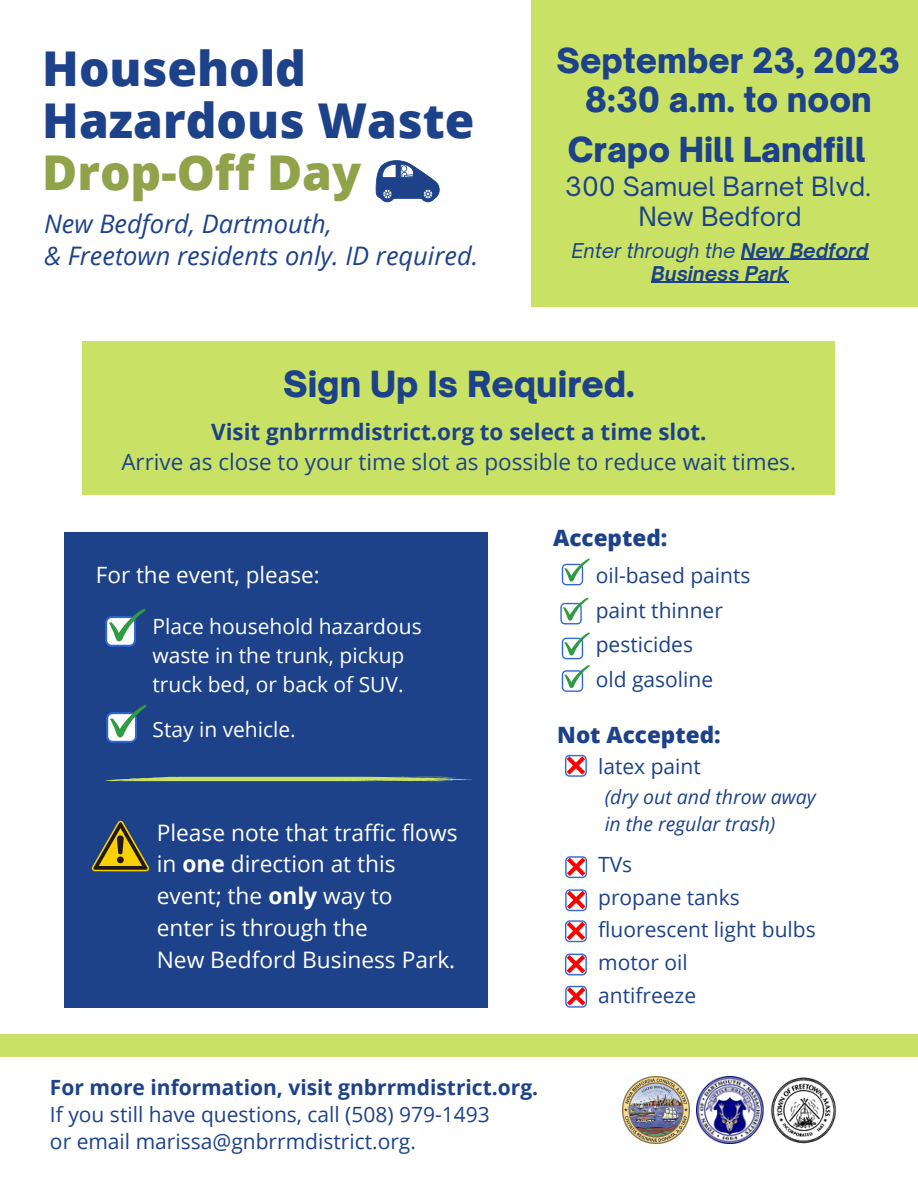
<style>
.page{position:relative;width:918px;height:1188px;background:#fff}
.page>*{position:absolute;margin:0;border:0;box-sizing:border-box;transform-origin:0 0}
.t1{font:800 48px "Open Sans";color:#1d428a}
.t2{font:800 48px "Open Sans";color:#90a24a}
.t3{font:900 34.5px "Open Sauce One";color:#1d428a}
.t4{font:900 33px "Open Sauce One";color:#1d428a}
.t5{font:italic 25.5px "Open Sans";color:#1d428a}
.t6{font:25.5px "Open Sauce One";color:#1d428a}
.t7{font:22.8px "Open Sans";color:#fff}
.t8{font:22.5px "Open Sans";color:#1d428a}
.t9{font:700 22.5px "Open Sans";color:#1d428a}
.t10{font:800 22.5px "Open Sans";color:#1d428a}
.t11{font:22.5px "Open Sans";color:#fff}
.t12{font:21px "Open Sans";color:#1d428a}
.t13{font:21px/29px "Open Sans";color:#fff}
.t14{font:700 21px "Open Sans";color:#1d428a}
.t15{font:italic 700 19.5px/23px "Open Sauce One";color:#1d428a;text-align:center}
.t16{font:italic 19.5px "Open Sans";color:#1d428a}
.s1{font-weight:400}
.s2{font-weight:700}
</style>
<div class="page">
<div style="left:0;top:1035px;width:918px;height:21px;background:#c9e265"></div>
<svg style="left:376px;top:160px;width:64px;height:42px"></svg>
<img style="left:622px;top:1076px;width:68px;height:68px">
<img style="left:697px;top:1076px;width:67px;height:68px">
<img style="left:770px;top:1077px;width:67px;height:67px">
<div style="left:83px;top:341px;width:752px;height:153px;background:#c9e265"></div>
<div style="left:531px;top:0;width:387px;height:306px;background:#c9e265"></div>
<div style="left:64px;top:532px;width:424px;height:476px;background:#1d428a"></div>
<svg style="left:105px;top:608px;width:41px;height:39px"></svg>
<svg style="left:106px;top:705px;width:41px;height:38px"></svg>
<svg style="left:562px;top:558px;width:28px;height:27px"></svg>
<svg style="left:562px;top:632px;width:28px;height:27px"></svg>
<svg style="left:562px;top:665px;width:28px;height:27px"></svg>
<svg style="left:560px;top:597px;width:28px;height:27px"></svg>
<svg style="left:565px;top:755px;width:22px;height:22px"></svg>
<svg style="left:565px;top:856px;width:22px;height:22px"></svg>
<svg style="left:565px;top:889px;width:22px;height:22px"></svg>
<svg style="left:565px;top:920px;width:22px;height:22px"></svg>
<svg style="left:565px;top:954px;width:22px;height:21px"></svg>
<svg style="left:565px;top:986px;width:22px;height:22px"></svg>
<svg style="left:105px;top:777px;width:367px;height:5px"></svg>
<svg style="left:92px;top:821px;width:57px;height:50px"></svg>
<hr style="left:741px;top:259px;width:127px;height:1px;background:#1d428a">
<hr style="left:651px;top:282px;width:138px;height:1px;background:#1d428a">
<p class="t1" style="left:42px;top:35px;width:265px">Household</p>
<p class="t1" style="left:42px;top:87px;width:434px">Hazardous Waste</p>
<p class="t2" style="left:42px;top:139px;width:321px">Drop-Off Day</p>
<p class="t5" style="left:44px;top:205px;width:289px">New Bedford, Dartmouth,</p>
<p class="t5" style="left:44px;top:238px;width:436px">&amp; Freetown residents only. ID required.</p>
<p class="t4" style="left:557px;top:40px;width:345px">September 23, 2023</p>
<p class="t4" style="left:585px;top:79px;width:288px">8:30 a.m. to noon</p>
<p class="t4" style="left:568px;top:129px;width:299px">Crapo Hill Landfill</p>
<p class="t6" style="left:565px;top:170px;width:308px">300 Samuel Barnet Blvd.</p>
<p class="t6" style="left:638px;top:201px;width:165px">New Bedford</p>
<p class="t15" style="left:572px;top:239px;width:298px"><span class="s1">Enter through the</span> New Bedford<br>Business Park</p>
<p class="t3" style="left:283px;top:363px;width:353px">Sign Up Is Required.</p>
<p class="t9" style="left:211px;top:416px;width:497px">Visit gnbrrmdistrict.org to select a time slot.</p>
<p class="t8" style="left:121px;top:446px;width:676px">Arrive as close to your time slot as possible to reduce wait times.</p>
<p class="t11" style="left:96px;top:559px;width:225px">For the event, please:</p>
<p class="t13" style="left:153px;top:611px;width:271px">Place household hazardous waste in the trunk, pickup truck bed, or back of SUV.</p>
<p class="t13" style="left:153px;top:714px;width:145px">Stay in vehicle.</p>
<p class="t7" style="left:157px;top:816px;width:302px">Please note that traffic flows</p>
<p class="t7" style="left:157px;top:848px;width:240px">in <span class="s2">one</span> direction at this</p>
<p class="t7" style="left:157px;top:880px;width:237px">event; the <span class="s2">only</span> way to</p>
<p class="t7" style="left:157px;top:912px;width:213px">enter is through the</p>
<p class="t7" style="left:157px;top:944px;width:300px">New Bedford Business Park.</p>
<p class="t10" style="left:553px;top:522px;width:116px">Accepted:</p>
<p class="t12" style="left:596px;top:560px;width:156px">oil-based paints</p>
<p class="t12" style="left:596px;top:595px;width:129px">paint thinner</p>
<p class="t12" style="left:596px;top:630px;width:99px">pesticides</p>
<p class="t12" style="left:596px;top:665px;width:119px">old gasoline</p>
<p class="t10" style="left:557px;top:719px;width:165px">Not Accepted:</p>
<p class="t12" style="left:598px;top:752px;width:104px">latex paint</p>
<p class="t16" style="left:605px;top:784px;width:213px">(dry out and throw away</p>
<p class="t16" style="left:605px;top:811px;width:172px">in the regular trash)</p>
<p class="t12" style="left:598px;top:850px;width:36px">TVs</p>
<p class="t12" style="left:598px;top:882px;width:143px">propane tanks</p>
<p class="t12" style="left:598px;top:915px;width:219px">fluorescent light bulbs</p>
<p class="t12" style="left:598px;top:948px;width:91px">motor oil</p>
<p class="t12" style="left:598px;top:980px;width:100px">antifreeze</p>
<p class="t14" style="left:50px;top:1073px;width:490px">For more information, visit gnbrrmdistrict.org.</p>
<p class="t12" style="left:50px;top:1100px;width:441px">If you still have questions, call (508) 979-1493</p>
<p class="t12" style="left:50px;top:1127px;width:368px">or email marissa@gnbrrmdistrict.org.</p>
</div>
